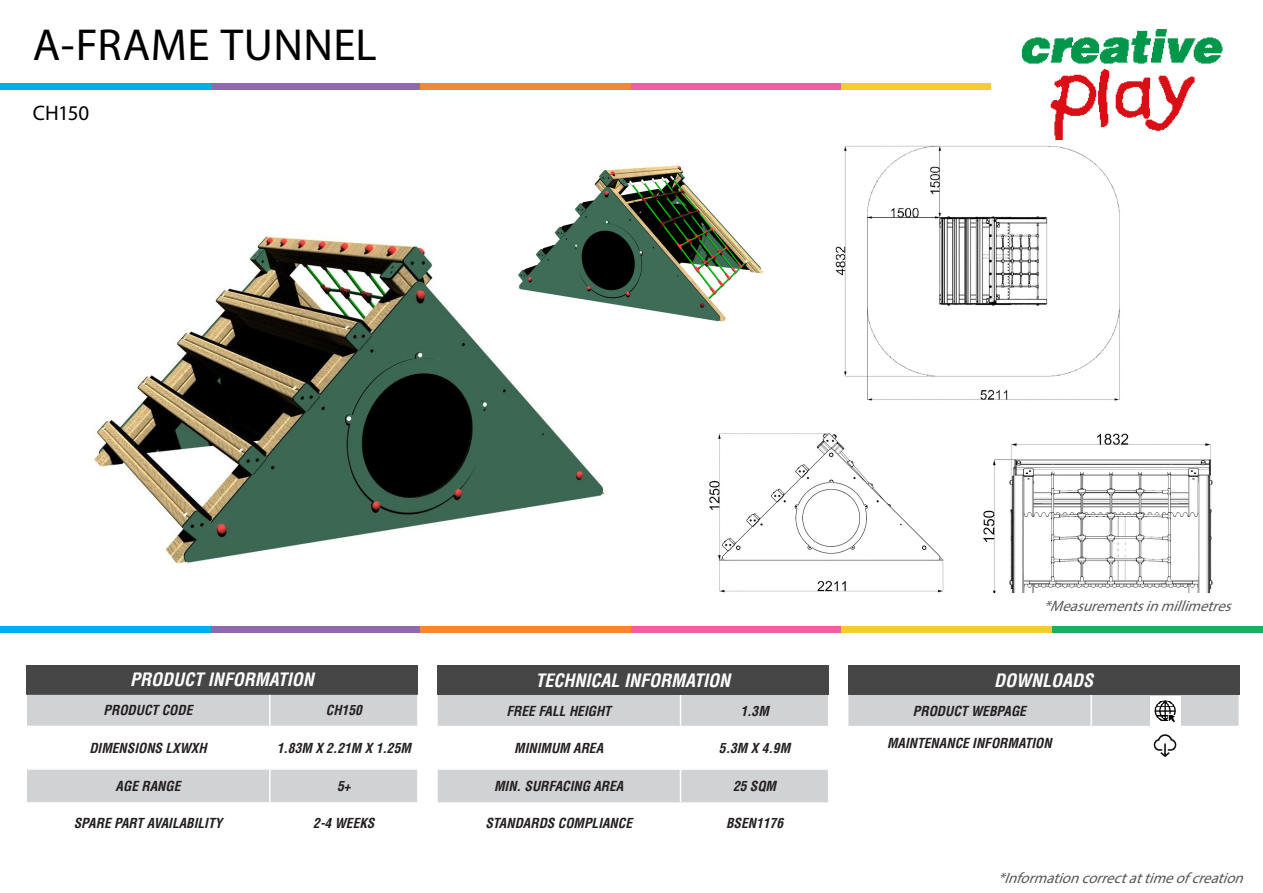
<style>
.page{position:relative;width:1263px;height:893px;background:#fff}
.page>*{position:absolute;margin:0;border:0;box-sizing:border-box;transform-origin:0 0}
.t1{font:45px "Myriad Pro";letter-spacing:.01em;color:#000}
.t2{font:21px "Myriad Pro";letter-spacing:-.015em;color:#000}
.t3{font:italic 700 condensed 18px "Helvetica LT Std";color:#fff}
.t4{font:italic 15px "Myriad Pro";color:#57585a}
.t5{font:italic 700 condensed 13.5px "Helvetica LT Std";color:#231f20}
</style>
<div class="page">
<div style="left:0;top:626px;width:211px;height:6px;background:#00aeef"></div>
<div style="left:211px;top:626px;width:210px;height:6px;background:#9068ad"></div>
<div style="left:420px;top:626px;width:211px;height:6px;background:#f58632"></div>
<div style="left:631px;top:626px;width:210px;height:6px;background:#f05ea2"></div>
<div style="left:841px;top:626px;width:211px;height:6px;background:#f8cc30"></div>
<div style="left:1052px;top:626px;width:211px;height:6px;background:#1cad63"></div>
<img style="left:1021px;top:30px;width:202px;height:109px">
<div style="left:0;top:83px;width:211px;height:7px;background:#00aeef"></div>
<div style="left:211px;top:83px;width:210px;height:7px;background:#9068ad"></div>
<div style="left:420px;top:83px;width:211px;height:7px;background:#f58632"></div>
<div style="left:631px;top:83px;width:210px;height:7px;background:#f05ea2"></div>
<div style="left:841px;top:83px;width:150px;height:7px;background:#f8cc30"></div>
<div style="left:26px;top:665px;width:392px;height:30px;background:#464646"></div>
<div style="left:27px;top:695px;width:390px;height:31px;background:#d1d2d4"></div>
<div style="left:27px;top:770px;width:390px;height:32px;background:#d1d2d4"></div>
<hr style="left:269px;top:695px;width:2px;height:31px;background:#fff">
<hr style="left:269px;top:770px;width:2px;height:32px;background:#fff">
<div style="left:437px;top:665px;width:392px;height:30px;background:#464646"></div>
<div style="left:438px;top:695px;width:390px;height:31px;background:#d1d2d4"></div>
<div style="left:438px;top:770px;width:390px;height:32px;background:#d1d2d4"></div>
<hr style="left:680px;top:695px;width:1px;height:31px;background:#fff">
<hr style="left:680px;top:770px;width:1px;height:32px;background:#fff">
<div style="left:848px;top:665px;width:391px;height:30px;background:#464646"></div>
<div style="left:848px;top:695px;width:390px;height:31px;background:#d1d2d4"></div>
<hr style="left:1090px;top:695px;width:2px;height:31px;background:#fff">
<img style="left:1150px;top:696px;width:30px;height:30px">
<img style="left:1153px;top:734px;width:24px;height:23px">
<img style="left:94px;top:236px;width:512px;height:328px">
<img style="left:506px;top:165px;width:257px;height:175px">
<img style="left:835px;top:145px;width:285px;height:256px">
<img style="left:983px;top:433px;width:230px;height:159px">
<img style="left:709px;top:433px;width:235px;height:160px">
<p class="t1" style="left:33px;top:17px;width:345px">A-FRAME TUNNEL</p>
<p class="t2" style="left:33px;top:100px;width:58px">CH150</p>
<p class="t3" style="left:130px;top:668px;width:185px">PRODUCT INFORMATION</p>
<p class="t5" style="left:104px;top:702px;width:90px">PRODUCT CODE</p>
<p class="t5" style="left:326px;top:702px;width:38px">CH150</p>
<p class="t5" style="left:89px;top:739px;width:119px">DIMENSIONS LXWXH</p>
<p class="t5" style="left:277px;top:739px;width:136px">1.83M X 2.21M X 1.25M</p>
<p class="t5" style="left:116px;top:777px;width:66px">AGE RANGE</p>
<p class="t5" style="left:337px;top:777px;width:15px">5+</p>
<p class="t5" style="left:74px;top:815px;width:150px">SPARE PART AVAILABILITY</p>
<p class="t5" style="left:313px;top:815px;width:63px">2-4 WEEKS</p>
<p class="t3" style="left:535px;top:669px;width:196px">TECHNICAL INFORMATION</p>
<p class="t5" style="left:506px;top:702px;width:106px">FREE FALL HEIGHT</p>
<p class="t5" style="left:740px;top:702px;width:30px">1.3M</p>
<p class="t5" style="left:514px;top:739px;width:90px">MINIMUM AREA</p>
<p class="t5" style="left:719px;top:739px;width:73px">5.3M X 4.9M</p>
<p class="t5" style="left:494px;top:777px;width:131px">MIN. SURFACING AREA</p>
<p class="t5" style="left:733px;top:777px;width:45px">25 SQM</p>
<p class="t5" style="left:485px;top:815px;width:148px">STANDARDS COMPLIANCE</p>
<p class="t5" style="left:726px;top:815px;width:59px">BSEN1176</p>
<p class="t4" style="left:1044px;top:596px;width:195px">*Measurementsinmillimetres</p>
<p class="t3" style="left:994px;top:669px;width:101px">DOWNLOADS</p>
<p class="t5" style="left:913px;top:702px;width:115px">PRODUCT WEBPAGE</p>
<p class="t5" style="left:887px;top:735px;width:166px">MAINTENANCE INFORMATION</p>
<p class="t4" style="left:998px;top:869px;width:253px">*Informationcorrectattimeofcreation</p>
</div>
